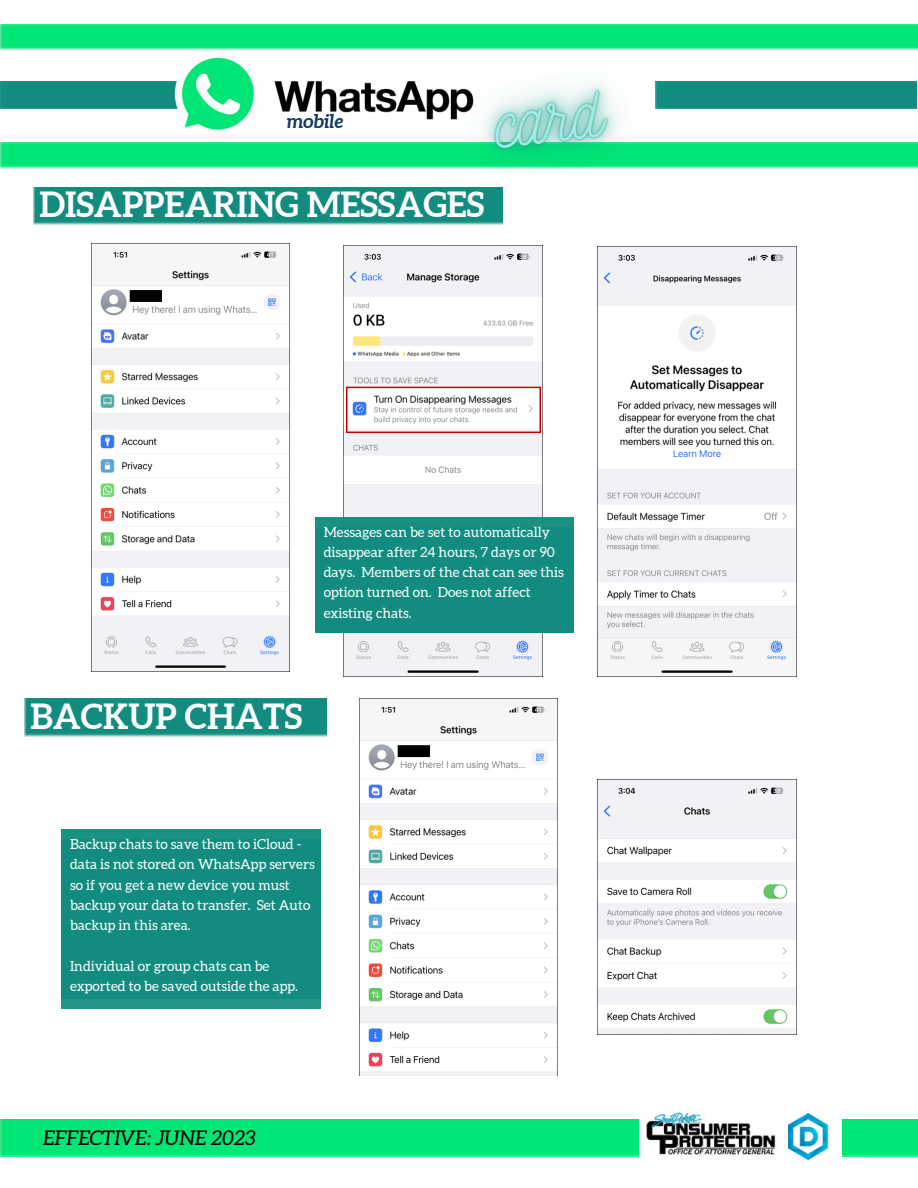
<style>
.page{position:relative;width:918px;height:1188px;background:#fff}
.page>*{position:absolute;margin:0;border:0;box-sizing:border-box;transform-origin:0 0}
.t1{font:700 34.65px "Aleo";color:#fff}
.t2{font:italic 20.25px "Aleo";color:#000}
.t3{font:italic 700 19.2px "Aleo";color:#16375f}
.t4{font:13.8px/20.2px "Aleo";letter-spacing:.005em;color:#fff}
</style>
<div class="page">
<img style="left:0;top:24px;width:918px;height:26px">
<img style="left:0;top:143px;width:918px;height:25px">
<img style="left:0;top:81px;width:167px;height:27px">
<div style="left:0;top:1119px;width:918px;height:37px;background:#00e676"></div>
<img style="left:704px;top:81px;width:213px;height:27px">
<img style="left:640px;top:1111px;width:144px;height:45px">
<img style="left:784px;top:1113px;width:58px;height:43px">
<img style="left:788px;top:1114px;width:42px;height:46px">
<img style="left:167px;top:45px;width:228px;height:99px">
<img style="left:395px;top:24px;width:309px;height:145px">
<img style="left:92px;top:243px;width:198px;height:429px">
<img style="left:34px;top:187px;width:469px;height:37px">
<img style="left:344px;top:245px;width:199px;height:431px">
<img style="left:597px;top:246px;width:199px;height:430px">
<div style="left:315px;top:517px;width:259px;height:115px;background:#128c7e"></div>
<img style="left:360px;top:699px;width:198px;height:377px">
<img style="left:25px;top:699px;width:301px;height:37px">
<img style="left:597px;top:780px;width:199px;height:254px">
<img style="left:62px;top:830px;width:258px;height:179px">
<p class="t3" style="left:287px;top:110px;width:58px">mobile</p>
<p class="t1" style="left:39px;top:184px;width:446px">DISAPPEARING MESSAGES</p>
<p class="t4" style="left:324px;top:522px;width:242px">Messages can be set to automatically disappear after 24 hours, 7 days or 90 days. Members of the chat can see this option turned on. Does not affect existing chats.</p>
<p class="t1" style="left:30px;top:696px;width:273px">BACKUP CHATS</p>
<p class="t4" style="left:70px;top:834px;width:246px">Backup chats to save them to iCloud - data is not stored on WhatsApp servers so if you get a new device you must backup your data to transfer. Set Auto backup in this area.</p>
<p class="t4" style="left:70px;top:956px;width:230px">Individual or group chats can be exported to be saved outside the app.</p>
<p class="t2" style="left:43px;top:1126px;width:214px">EFFECTIVE: JUNE 2023</p>
</div>
